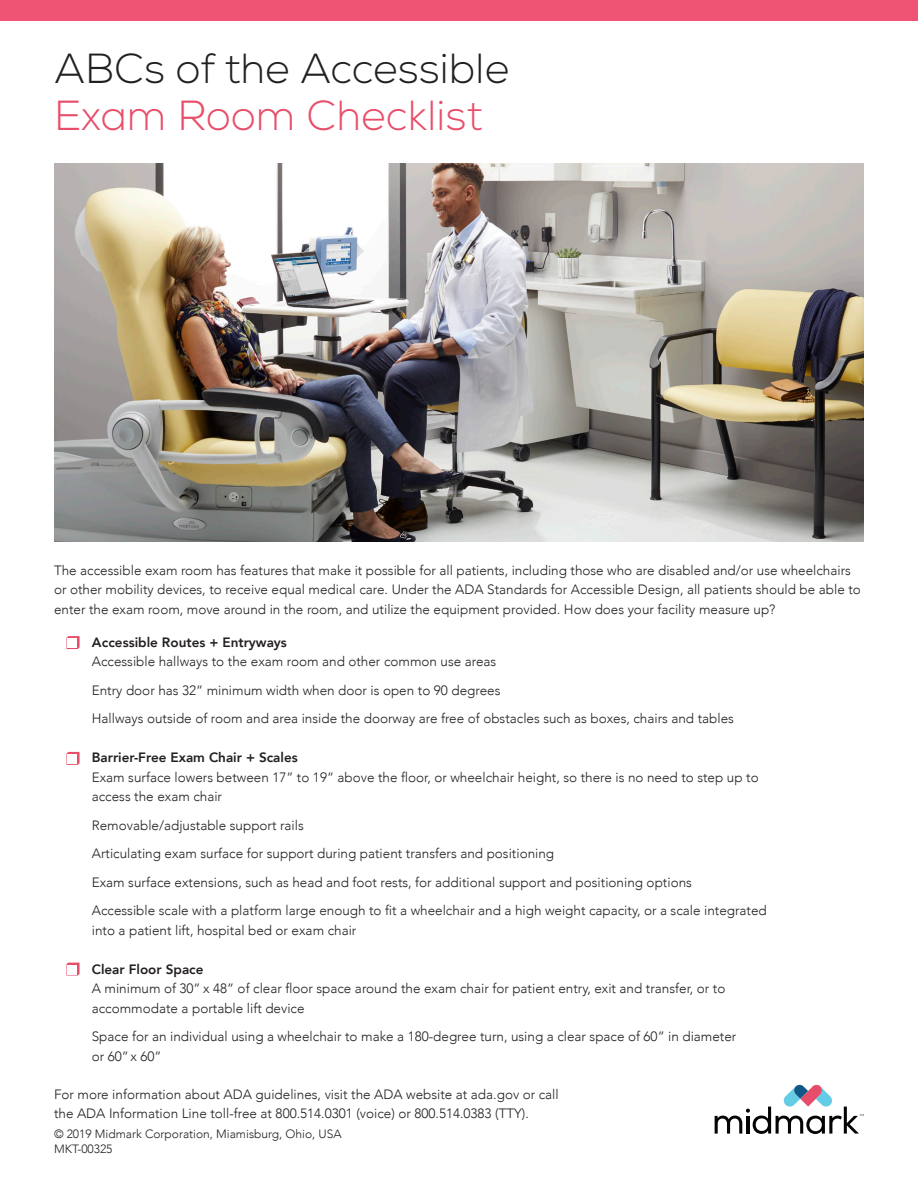
<style>
.page{position:relative;width:918px;height:1188px;background:#fff}
.page>*{position:absolute;margin:0;border:0;box-sizing:border-box;transform-origin:0 0}
.t1{font:300 42px/46.5px "Nexa";color:#231f20}
.t2{font:300 13.5px/19.5px "Avenir";color:#231f20}
.t3{font:800 13.5px "Avenir";color:#231f20}
.t4{font:300 12px "Avenir";color:#231f20}
.s1{color:#e84e6a}
</style>
<div class="page">
<img style="left:54px;top:164px;width:810px;height:377px">
<div style="left:0;top:0;width:918px;height:20px;background:#f05474"></div>
<svg style="left:66px;top:752px;width:14px;height:13px"></svg>
<div style="left:67px;top:755px;width:10px;height:9px;background:#fff"></div>
<svg style="left:66px;top:963px;width:14px;height:13px"></svg>
<div style="left:67px;top:965px;width:10px;height:10px;background:#fff"></div>
<svg style="left:66px;top:636px;width:14px;height:13px"></svg>
<div style="left:67px;top:639px;width:10px;height:9px;background:#fff"></div>
<svg style="left:715px;top:1085px;width:149px;height:49px"></svg>
<p class="t1" style="left:54px;top:47px;width:457px">ABCs of the Accessible<br><span class="s1">Exam Room Checklist</span></p>
<p class="t2" style="left:54px;top:560px;width:808px">The accessible exam room has features that make it possible for all patients, including those who are disabled and/or use wheelchairs or other mobility devices, to receive equal medical care. Under the ADA Standards for Accessible Design, all patients should be able to enter the exam room, move around in the room, and utilize the equipment provided. How does your facility measure up?</p>
<p class="t3" style="left:92px;top:631px;width:197px">Accessible Routes + Entryways</p>
<p class="t2" style="left:92px;top:652px;width:406px">Accessible hallways to the exam room and other common use areas</p>
<p class="t2" style="left:92px;top:680px;width:410px">Entry door has 32” minimum width when door is open to 90 degrees</p>
<p class="t2" style="left:92px;top:709px;width:644px">Hallways outside of room and area inside the doorway are free of obstacles such as boxes, chairs and tables</p>
<p class="t3" style="left:92px;top:747px;width:208px">Barrier-Free Exam Chair + Scales</p>
<p class="t2" style="left:92px;top:767px;width:668px">Exam surface lowers between 17” to 19” above the floor, or wheelchair height, so there is no need to step up to</p>
<p class="t2" style="left:92px;top:787px;width:132px">access the exam chair</p>
<p class="t2" style="left:92px;top:815px;width:214px">Removable/adjustable support rails</p>
<p class="t2" style="left:92px;top:844px;width:464px">Articulating exam surface for support during patient transfers and positioning</p>
<p class="t2" style="left:92px;top:872px;width:602px">Exam surface extensions, such as head and foot rests, for additional support and positioning options</p>
<p class="t2" style="left:92px;top:901px;width:677px">Accessible scale with a platform large enough to fit a wheelchair and a high weight capacity, or a scale integrated</p>
<p class="t2" style="left:92px;top:920px;width:266px">into a patient lift, hospital bed or exam chair</p>
<p class="t3" style="left:92px;top:958px;width:113px">Clear Floor Space</p>
<p class="t2" style="left:92px;top:979px;width:635px">A minimum of 30” x 48” of clear floor space around the exam chair for patient entry, exit and transfer, or to</p>
<p class="t2" style="left:92px;top:998px;width:214px">accommodate a portable lift device</p>
<p class="t2" style="left:92px;top:1027px;width:646px">Space for an individual using a wheelchair to make a 180-degree turn, using a clear space of 60” in diameter</p>
<p class="t2" style="left:92px;top:1046px;width:71px">or 60” x 60”</p>
<p class="t2" style="left:54px;top:1084px;width:506px">For more information about ADA guidelines, visit the ADA website at ada.gov or call the ADA Information Line toll-free at 800.514.0301 (voice) or 800.514.0383 (TTY).</p>
<p class="t4" style="left:54px;top:1127px;width:289px">© 2019 Midmark Corporation, Miamisburg, Ohio, USA</p>
<p class="t4" style="left:54px;top:1142px;width:60px">MKT-00325</p>
</div>
